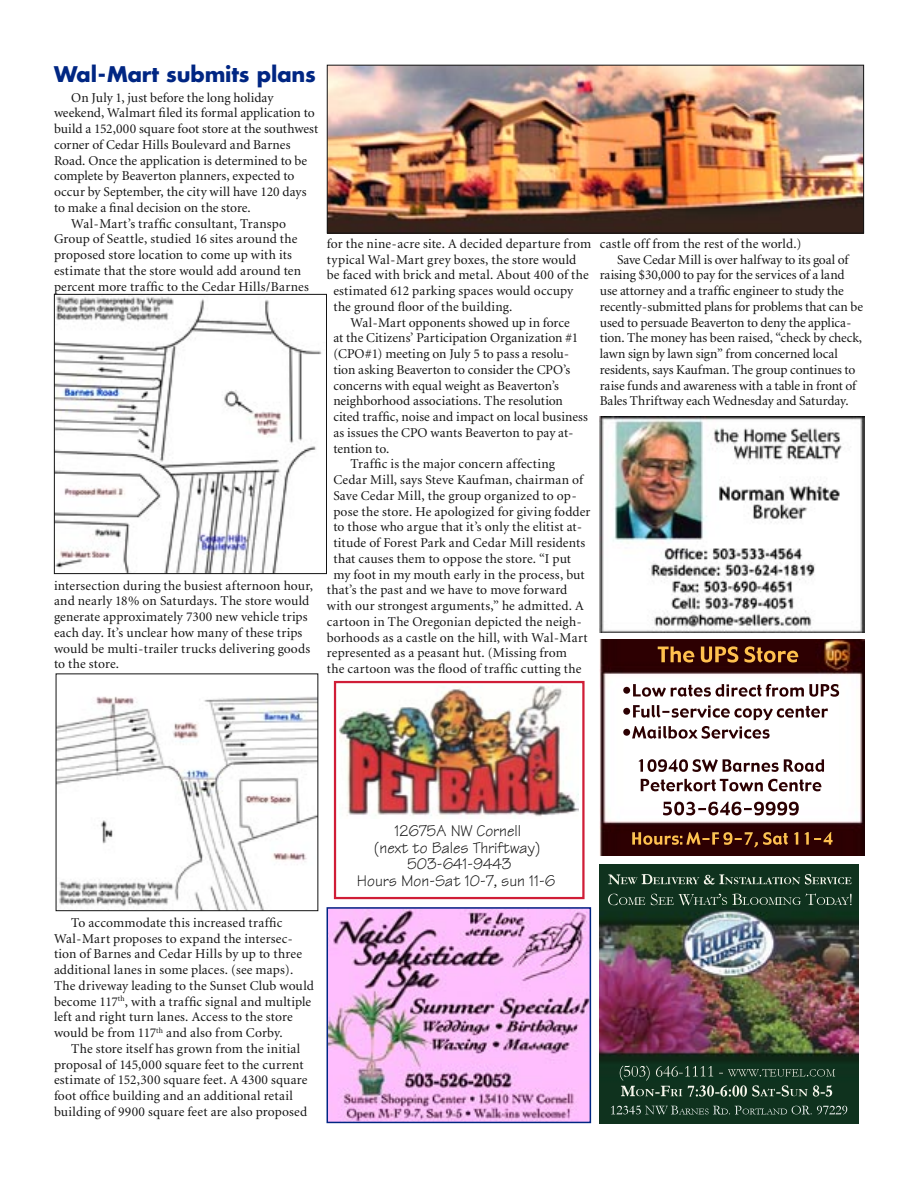
<style>
.page{position:relative;width:918px;height:1188px;background:#fff}
.page>*{position:absolute;margin:0;border:0;box-sizing:border-box;transform-origin:0 0}
.t1{font:700 21px "Futura";letter-spacing:-.01em;color:#002683}
.t2{font:16.5px/16.5px "Tekton";color:#141414;text-align:center}
.t3{font:13.5px/15.8px "Minion";letter-spacing:.005em;color:#141414}
.t4{font:13.5px "Minion";letter-spacing:-.015em;color:#141414}
.t5{font:13.5px "Minion";letter-spacing:.025em;color:#141414}
</style>
<div class="page">
<img style="left:600px;top:416px;width:264px;height:216px">
<img style="left:330px;top:910px;width:258px;height:210px">
<div style="left:327px;top:907px;width:264px;height:216px;border:2px solid #002683"></div>
<img style="left:58px;top:696px;width:258px;height:213px">
<img style="left:329px;top:67px;width:533px;height:164px">
<div style="left:327px;top:65px;width:537px;height:168px;border:1px solid #141414"></div>
<img style="left:56px;top:296px;width:266px;height:276px">
<div style="left:54px;top:294px;width:273px;height:280px;border:1px solid #141414"></div>
<img style="left:600px;top:639px;width:264px;height:216px">
<img style="left:632px;top:832px;width:140px;height:15px">
<img style="left:658px;top:646px;width:127px;height:17px">
<img style="left:623px;top:684px;width:101px;height:13px">
<img style="left:623px;top:705px;width:119px;height:13px">
<img style="left:623px;top:726px;width:104px;height:13px">
<img style="left:639px;top:759px;width:103px;height:13px">
<img style="left:641px;top:779px;width:119px;height:12px">
<img style="left:663px;top:801px;width:100px;height:14px">
<img style="left:340px;top:685px;width:239px;height:132px">
<div style="left:334px;top:681px;width:251px;height:218px;border:2px solid #d01d37"></div>
<img style="left:600px;top:864px;width:259px;height:259px">
<img style="left:611px;top:1106px;width:30px;height:8px">
<svg style="left:836px;top:1106px;width:11px;height:8px"></svg>
<img style="left:620px;top:1066px;width:29px;height:15px">
<img style="left:621px;top:1086px;width:33px;height:10px">
<img style="left:608px;top:874px;width:29px;height:11px">
<svg style="left:845px;top:877px;width:7px;height:7px"></svg>
<img style="left:608px;top:894px;width:30px;height:11px">
<h1 class="t1" style="left:54px;top:59px;width:263px">Wal-Mart submits plans</h1>
<p class="t3" style="left:71px;top:90px;width:204px">On July 1, just before the long holiday</p>
<p class="t3" style="left:54px;top:106px;width:262px">weekend, Walmart filed its formal application to</p>
<p class="t3" style="left:54px;top:122px;width:266px">build a 152,000 square foot store at the southwest</p>
<p class="t3" style="left:54px;top:137px;width:238px">corner of Cedar Hills Boulevard and Barnes</p>
<p class="t3" style="left:54px;top:153px;width:255px">Road. Once the application is determined to be</p>
<p class="t3" style="left:54px;top:169px;width:242px">complete by Beaverton planners, expected to</p>
<p class="t3" style="left:54px;top:185px;width:254px">occur by September, the city will have 120 days</p>
<p class="t3" style="left:54px;top:200px;width:198px">to make a final decision on the store.</p>
<p class="t3" style="left:71px;top:216px;width:216px">Wal-Mart’s traffic consultant, Transpo</p>
<p class="t3" style="left:54px;top:232px;width:245px">Group of Seattle, studied 16 sites around the</p>
<p class="t3" style="left:54px;top:248px;width:240px">proposed store location to come up with its</p>
<p class="t3" style="left:54px;top:263px;width:249px">estimate that the store would add around ten</p>
<p class="t3" style="left:54px;top:279px;width:256px">percent more traffic to the Cedar Hills/Barnes</p>
<p class="t3" style="left:54px;top:578px;width:261px">intersection during the busiest afternoon hour, and nearly 18% on Saturdays. The store would generate approximately 7300 new vehicle trips each day. It’s unclear how many of these trips would be multi-trailer trucks delivering goods to the store.</p>
<p class="t3" style="left:327px;top:236px;width:266px">for the nine-acre site. A decided departure from</p>
<p class="t3" style="left:327px;top:252px;width:251px">typical Wal-Mart grey boxes, the store would</p>
<p class="t3" style="left:327px;top:268px;width:263px">be faced with brick and metal. About 400 of the</p>
<p class="t3" style="left:333px;top:283px;width:241px">estimated 612 parking spaces would occupy</p>
<p class="t3" style="left:333px;top:299px;width:181px">the ground floor of the building.</p>
<p class="t3" style="left:351px;top:315px;width:221px">Wal-Mart opponents showed up in force</p>
<p class="t3" style="left:333px;top:331px;width:247px">at the Citizens’ Participation Organization #1</p>
<p class="t3" style="left:333px;top:346px;width:237px">(CPO#1) meeting on July 5 to pass a resolu-</p>
<p class="t3" style="left:333px;top:362px;width:238px">tion asking Beaverton to consider the CPO’s</p>
<p class="t3" style="left:333px;top:378px;width:227px">concerns with equal weight as Beaverton’s</p>
<p class="t3" style="left:333px;top:394px;width:231px">neighborhood associations. The resolution</p>
<p class="t3" style="left:333px;top:409px;width:256px">cited traffic, noise and impact on local business</p>
<p class="t3" style="left:333px;top:425px;width:241px">as issues the CPO wants Beaverton to pay at-</p>
<p class="t3" style="left:333px;top:441px;width:58px">tention to.</p>
<p class="t3" style="left:351px;top:457px;width:206px">Traffic is the major concern affecting</p>
<p class="t3" style="left:333px;top:472px;width:251px">Cedar Mill, says Steve Kaufman, chairman of</p>
<p class="t3" style="left:333px;top:488px;width:245px">Save Cedar Mill, the group organized to op-</p>
<p class="t3" style="left:333px;top:504px;width:259px">pose the store. He apologized for giving fodder</p>
<p class="t3" style="left:333px;top:520px;width:250px">to those who argue that it’s only the elitist at-</p>
<p class="t3" style="left:333px;top:535px;width:254px">titude of Forest Park and Cedar Mill residents</p>
<p class="t3" style="left:333px;top:551px;width:239px">that causes them to oppose the store. “I put</p>
<p class="t3" style="left:333px;top:567px;width:253px">my foot in my mouth early in the process, but</p>
<p class="t3" style="left:327px;top:583px;width:242px">that’s the past and we have to move forward</p>
<p class="t3" style="left:327px;top:598px;width:258px">with our strongest arguments,” he admitted. A</p>
<p class="t3" style="left:327px;top:614px;width:256px">cartoon in The Oregonian depicted the neigh-</p>
<p class="t5" style="left:327px;top:631px;width:262px">borhoods as a castle on the hill, with Wal-Mart</p>
<p class="t3" style="left:327px;top:646px;width:242px">represented as a peasant hut. (Missing from</p>
<p class="t3" style="left:327px;top:661px;width:256px">the cartoon was the flood of traffic cutting the</p>
<p class="t3" style="left:600px;top:236px;width:203px">castle off from the rest of the world.)</p>
<p class="t3" style="left:617px;top:252px;width:233px">Save Cedar Mill is over halfway to its goal of</p>
<p class="t3" style="left:600px;top:268px;width:246px">raising $30,000 to pay for the services of a land</p>
<p class="t3" style="left:600px;top:283px;width:245px">use attorney and a traffic engineer to study the</p>
<p class="t3" style="left:600px;top:299px;width:265px">recently-submitted plans for problems that can be</p>
<p class="t4" style="left:600px;top:316px;width:253px">used to persuade Beaverton to deny the applica-</p>
<p class="t3" style="left:600px;top:331px;width:264px">tion. The money has been raised, “check by check,</p>
<p class="t3" style="left:600px;top:346px;width:240px">lawn sign by lawn sign” from concerned local</p>
<p class="t3" style="left:600px;top:362px;width:257px">residents, says Kaufman. The group continues to</p>
<p class="t3" style="left:600px;top:378px;width:258px">raise funds and awareness with a table in front of</p>
<p class="t3" style="left:600px;top:394px;width:250px">Bales Thriftway each Wednesday and Saturday.</p>
<p class="t3" style="left:54px;top:915px;width:261px;text-indent:17px">To accommodate this increased traffic Wal-Mart proposes to expand the intersec&shy;tion of Barnes and Cedar Hills by up to three additional lanes in some places. (see maps).<br>The driveway leading to the Sunset Club would become 117<sup>th</sup>, with a traffic signal and multiple left and right turn lanes. Access to the store would be from 117<sup>th</sup> and also from Corby.</p>
<p class="t3" style="left:54px;top:1041px;width:255px;text-indent:17px">The store itself has grown from the initial proposal of 145,000 square feet to the current estimate of 152,300 square feet. A 4300 square foot office building and an additional retail building of 9900 square feet are also proposed</p>
<p class="t2" style="left:357px;top:823px;width:200px">12675A NW Cornell<br>(next to Bales Thriftway)<br>503-641-9443<br>Hours Mon-Sat 10-7, sun 11-6</p>
</div>
